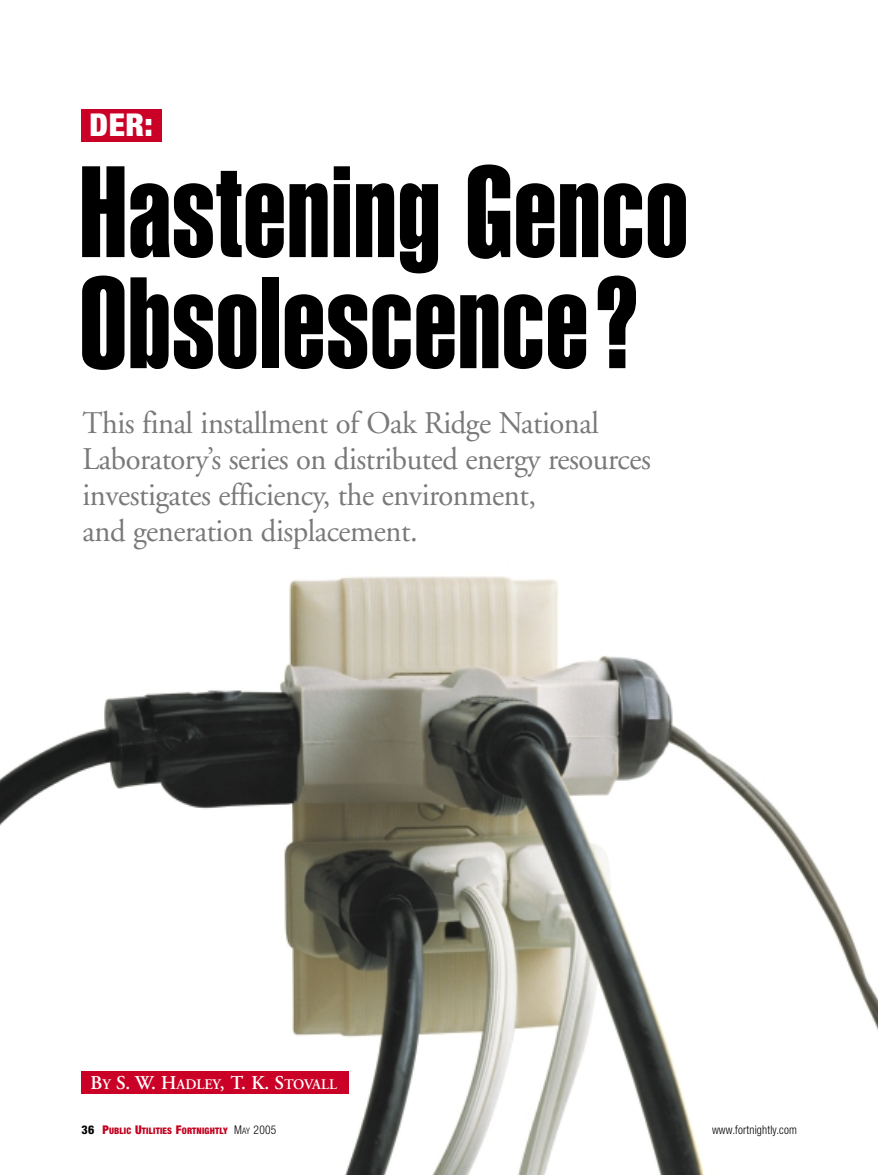
<style>
.page{position:relative;width:878px;height:1175px;background:#fff}
.page>*{position:absolute;margin:0;border:0;box-sizing:border-box;transform-origin:0 0}
.t1{font:127.5px/111px "Helvetica Extra Compressed";letter-spacing:.01em;color:#000}
.t2{font:31.5px/36px "Adobe Garamond";letter-spacing:-.015em;color:#797979}
.t3{font:900 condensed 31.5px "Helvetica Neue";color:#fff}
.t4{font:600 19.5px "Adobe Garamond";color:#fff}
.t5{font:300 condensed 12px "Helvetica Neue";letter-spacing:.015em;color:#000;scale:.95 1}
.t6{font:900 condensed 9px "Helvetica Neue";letter-spacing:.02em;color:#c3001e}
.s1{font-size:14.7px}
.s2{font-weight:800;font-size:12px;color:#000}
.s3{font-size:12px}
.s4{font-weight:300;font-size:12px;color:#000}
.s5{font-weight:300;color:#000}
</style>
<div class="page">
<img style="left:0;top:576px;width:877px;height:598px">
<div style="left:81px;top:109px;width:81px;height:33px;background:#cb0026"></div>
<div style="left:81px;top:1071px;width:268px;height:22px;background:#cb0026"></div>
<p class="t3" style="left:90px;top:114px;width:65px">DER:</p>
<h1 class="t1" style="left:80px;top:164px;width:610px">Hastening Genco<br>Obsolescence?</h1>
<p class="t2" style="left:82px;top:408px;width:570px">This final installment of Oak Ridge National Laboratory’s series on distributed energy resources investigates efficiency, the environment,<br>and generation displacement.</p>
<p class="t4" style="left:90px;top:1074px;width:248px">B<span class="s1">Y</span> S. W. H<span class="s1">ADLEY</span>, T. K. S<span class="s1">TOVALL</span></p>
<p class="t6" style="left:81px;top:1127px;width:196px"><span class="s2">36</span> <span class="s3">P</span>UBLIC <span class="s3">U</span>TILITIES <span class="s3">F</span>ORTNIGHTLY <span class="s4">M</span><span class="s5">AY</span> <span class="s4">2005</span></p>
<p class="t5" style="left:712px;top:1125px;width:91px">www.fortnightly.com</p>
</div>
